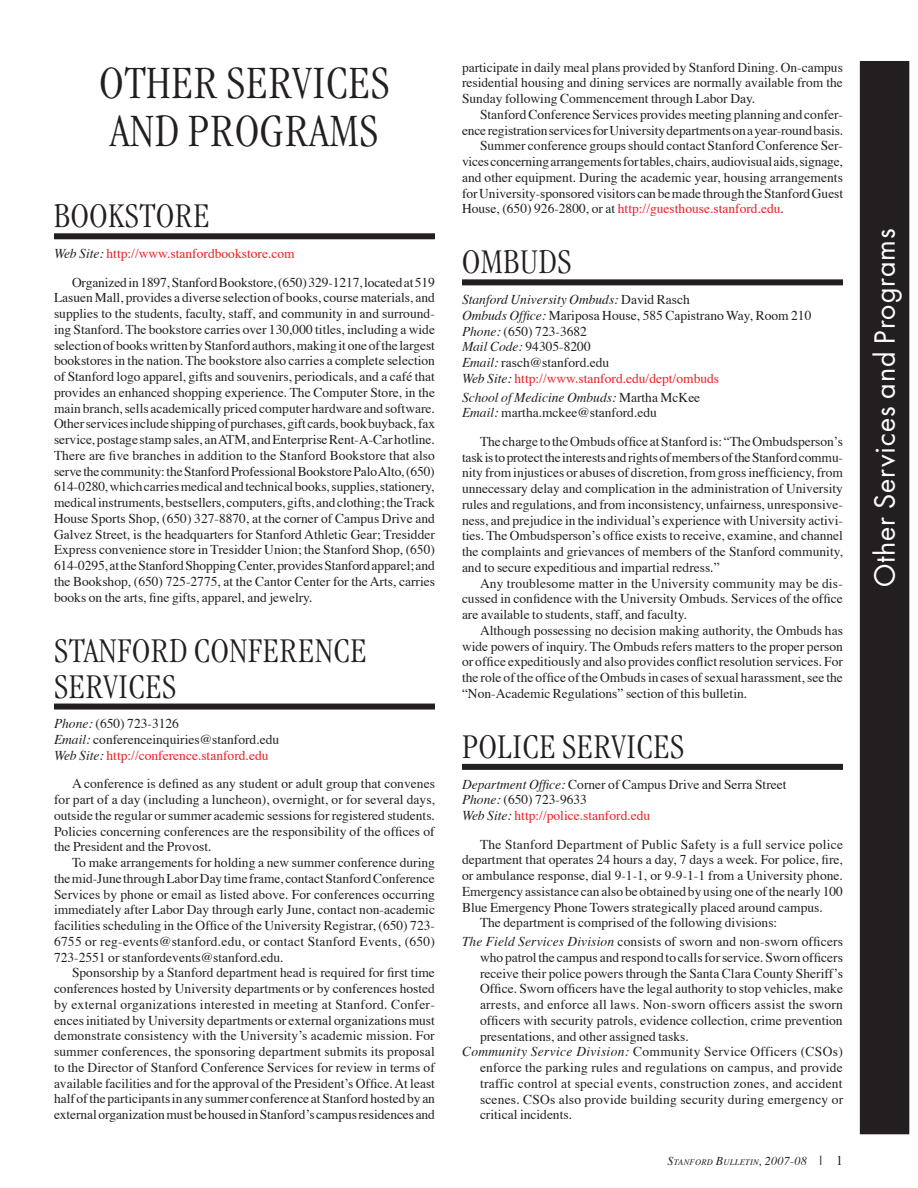
<style>
.page{position:relative;width:918px;height:1188px;background:#fff}
.page>*{position:absolute;margin:0;border:0;box-sizing:border-box;transform-origin:0 0}
.A{font:300 condensed 48px/48px "Garamond";letter-spacing:.02em;color:#231f20}
.B_L30{font:300 condensed 36px/36px "Garamond";letter-spacing:.02em;color:#231f20}
.Header-3_4{font:27px "Futura";letter-spacing:.03em;color:#fff}
.m_L17_5{font:13.5px/15.8px "Times";color:#231f20;text-align:justify}
.m{font:13.5px/15.8px "Times";color:#231f20;text-align:justify}
.h_I{font:13.5px/15.8px "Times";color:#231f20;text-align:justify}
.h_I_L11_5{font:13.5px/15.8px "Times";color:#231f20;text-align:justify}
.h_I-2{font:13.5px "Times";color:#ee1d23}
.h_I-3{font:italic 13.5px "Times";color:#231f20}
.h_I_L11_5-2{font:italic 13.5px "Times";color:#231f20}
.z-footer{font:italic 8.4px "Times";letter-spacing:.035em;color:#231f20}
.s1{font-style:italic;color:#231f20}
.s2{font-style:italic}
.s3{color:#ee1d23}
.s4{font-style:normal}
.s5{font-size:12px}
.s6{font-style:normal;font-size:13.5px}
</style>
<div class="page">
<div style="left:860px;top:62px;width:49px;height:1072px;background:#231f20"></div>
<div style="left:54px;top:233px;width:381px;height:6px;background:#231f20"></div>
<div style="left:54px;top:704px;width:381px;height:6px;background:#231f20"></div>
<div style="left:462px;top:279px;width:381px;height:6px;background:#231f20"></div>
<div style="left:462px;top:764px;width:381px;height:6px;background:#231f20"></div>
<p class="A" style="left:99px;top:59px;width:277px">OTHER SERVICES<br>AND PROGRAMS</p>
<p class="B_L30" style="left:54px;top:198px;width:157px">BOOKSTORE</p>
<p class="h_I-2" style="left:54px;top:241px;width:242px"><span class="s1">Web Site:</span> http://www.stanfordbookstore.com</p>
<p class="m_L17_5" style="left:54px;top:273px;width:383px;text-indent:18px">Organized in 1897, Stanford Bookstore, (650) 329-1217, located at 519<br>Lasuen Mall, provides a diverse selection of books, course materials, and supplies to the students, faculty, staff, and community in and surround&shy;ing Stanford. The bookstore carries over 130,000 titles, including a wide selection of books written by Stanford authors, making it one of the largest bookstores in the nation. The bookstore also carries a complete selection of Stanford logo apparel, gifts and souvenirs, periodicals, and a café that provides an enhanced shopping experience. The Computer Store, in the main branch, sells academically priced computer hardware and software.<br>Other services include shipping of purchases, gift cards, book buyback, fax service, postage stamp sales, an ATM, and Enterprise Rent-A-Car hotline.<br>There are five branches in addition to the Stanford Bookstore that also serve the community: the Stanford Professional Bookstore Palo Alto, (650)<br>614-0280, which carries medical and technical books, supplies, stationery, medical instruments, bestsellers, computers, gifts, and clothing; the Track House Sports Shop, (650) 327-8870, at the corner of Campus Drive and Galvez Street, is the headquarters for Stanford Athletic Gear; Tresidder Express convenience store in Tresidder Union; the Stanford Shop, (650)<br>614-0295, at the Stanford Shopping Center, provides Stanford apparel; and the Bookshop, (650) 725-2775, at the Cantor Center for the Arts, carries books on the arts, fine gifts, apparel, and jewelry.</p>
<p class="B_L30" style="left:54px;top:632px;width:314px">STANFORD CONFERENCE<br>SERVICES</p>
<p class="h_I" style="left:54px;top:715px;width:127px"><span class="s2">Phone:</span> (650) 723-3126</p>
<p class="h_I" style="left:54px;top:730px;width:227px"><span class="s2">Email:</span> conferenceinquiries@stanford.edu</p>
<p class="h_I-2" style="left:54px;top:743px;width:216px"><span class="s1">Web Site:</span> http://conference.stanford.edu</p>
<p class="m_L17_5" style="left:54px;top:775px;width:383px;text-indent:18px">A conference is defined as any student or adult group that convenes for part of a day (including a luncheon), overnight, or for several days, outside the regular or summer academic sessions for registered students.<br>Policies concerning conferences are the responsibility of the offices of the President and the Provost.</p>
<p class="m" style="left:54px;top:853px;width:383px;text-indent:18px">To make arrangements for holding a new summer conference during the mid-June through Labor Day time frame, contact Stanford Conference Services by phone or email as listed above. For conferences occurring immediately after Labor Day through early June, contact non-academic facilities scheduling in the Office of the University Registrar, (650) 723- 6755 or reg-events@stanford.edu, or contact Stanford Events, (650)<br>723-2551 or stanfordevents@stanford.edu.</p>
<p class="m" style="left:54px;top:964px;width:383px;text-indent:18px">Sponsorship by a Stanford department head is required for first time conferences hosted by University departments or by conferences hosted by external organizations interested in meeting at Stanford. Confer&shy;ences initiated by University departments or external organizations must demonstrate consistency with the University’s academic mission. For summer conferences, the sponsoring department submits its proposal to the Director of Stanford Conference Services for review in terms of available facilities and for the approval of the President’s Office. At least half of the participants in any summer conference at Stanford hosted by an external organization must be housed in Stanford’s campus residences and</p>
<p class="m" style="left:462px;top:58px;width:382px">participate in daily meal plans provided by Stanford Dining. On-campus residential housing and dining services are normally available from the Sunday following Commencement through Labor Day.</p>
<p class="m" style="left:462px;top:105px;width:383px;text-align:right">Stanford Conference Services provides meeting planning and confer&shy;ence registration services for University departments on a year-round basis.</p>
<p class="m" style="left:462px;top:137px;width:383px;text-indent:18px">Summer conference groups should contact Stanford Conference Ser&shy;vices concerning arrangements for tables, chairs, audiovisual aids, signage, and other equipment. During the academic year, housing arrangements for University-sponsored visitors can be made through the Stanford Guest House, (650) 926-2800, or at <span class="s3">http://guesthouse.stanford.edu</span>.</p>
<p class="B_L30" style="left:462px;top:244px;width:111px">OMBUDS</p>
<p class="h_I-3" style="left:462px;top:287px;width:229px">Stanford University Ombuds: <span class="s4">David Rasch</span></p>
<p class="h_I" style="left:462px;top:306px;width:351px"><span class="s2">Ombuds Office:</span> Mariposa House, 585 Capistrano Way, Room 210</p>
<p class="h_I" style="left:462px;top:322px;width:127px"><span class="s2">Phone:</span> (650) 723-3682</p>
<p class="h_I" style="left:462px;top:338px;width:130px"><span class="s2">Mail Code:</span> 94305-8200</p>
<p class="h_I" style="left:462px;top:354px;width:149px"><span class="s2">Email:</span> rasch@stanford.edu</p>
<p class="h_I-2" style="left:462px;top:366px;width:259px"><span class="s1">Web Site:</span> http://www.stanford.edu/dept/ombuds</p>
<p class="h_I_L11_5-2" style="left:462px;top:385px;width:240px">School of Medicine Ombuds: <span class="s4">Martha McKee</span></p>
<p class="h_I" style="left:462px;top:404px;width:196px"><span class="s2">Email:</span> martha.mckee@stanford.edu</p>
<p class="m_L17_5" style="left:462px;top:432px;width:383px;text-indent:18px">The charge to the Ombuds office at Stanford is: “The Ombudsperson’s task is to protect the interests and rights of members of the Stanford commu&shy;nity from injustices or abuses of discretion, from gross inefficiency, from unnecessary delay and complication in the administration of University rules and regulations, and from inconsistency, unfairness, unresponsive&shy;ness, and prejudice in the individual’s experience with University activi&shy;ties. The Ombudsperson’s office exists to receive, examine, and channel the complaints and grievances of members of the Stanford community, and to secure expeditious and impartial redress.”</p>
<p class="m" style="left:462px;top:574px;width:382px;text-indent:18px">Any troublesome matter in the University community may be dis&shy;cussed in confidence with the University Ombuds. Services of the office are available to students, staff, and faculty.</p>
<p class="m" style="left:462px;top:621px;width:383px;text-indent:18px">Although possessing no decision making authority, the Ombuds has wide powers of inquiry. The Ombuds refers matters to the proper person or office expeditiously and also provides conflict resolution services. For the role of the office of the Ombuds in cases of sexual harassment, see the “Non-Academic Regulations” section of this bulletin.</p>
<p class="B_L30" style="left:462px;top:729px;width:224px">POLICE SERVICES</p>
<p class="h_I" style="left:462px;top:775px;width:326px"><span class="s2">Department Office:</span> Corner of Campus Drive and Serra Street</p>
<p class="h_I" style="left:462px;top:791px;width:127px"><span class="s2">Phone:</span> (650) 723-9633</p>
<p class="h_I-2" style="left:462px;top:803px;width:190px"><span class="s1">Web Site:</span> http://police.stanford.edu</p>
<p class="m_L17_5" style="left:462px;top:835px;width:383px;text-indent:18px">The Stanford Department of Public Safety is a full service police department that operates 24 hours a day, 7 days a week. For police, fire, or ambulance response, dial 9-1-1, or 9-9-1-1 from a University phone.<br>Emergency assistance can also be obtained by using one of the nearly 100<br>Blue Emergency Phone Towers strategically placed around campus.</p>
<p class="m" style="left:480px;top:914px;width:299px">The department is comprised of the following divisions:</p>
<p class="h_I_L11_5" style="left:480px;top:933px;width:365px;text-indent:-18px"><span class="s2">The Field Services Division</span> consists of sworn and non-sworn officers who patrol the campus and respond to calls for service. Sworn officers receive their police powers through the Santa Clara County Sheriff’s Office. Sworn officers have the legal authority to stop vehicles, make arrests, and enforce all laws. Non-sworn officers assist the sworn officers with security patrols, evidence collection, crime prevention presentations, and other assigned tasks.</p>
<p class="h_I" style="left:480px;top:1043px;width:365px;text-indent:-18px"><span class="s2">Community Service Division:</span> Community Service Officers (CSOs) enforce the parking rules and regulations on campus, and provide traffic control at special events, construction zones, and accident scenes. CSOs also provide building security during emergency or critical incidents.</p>
<p class="z-footer" style="left:668px;top:1155px;width:177px"><span class="s5">S</span>TANFORD <span class="s5">B</span>ULLETIN<span class="s5">, 2007-08</span> <span class="s6">| 1</span></p>
<p class="Header-3_4" style="left:868px;top:587px;width:360px;rotate:-90deg">Other Services and Programs</p>
</div>
